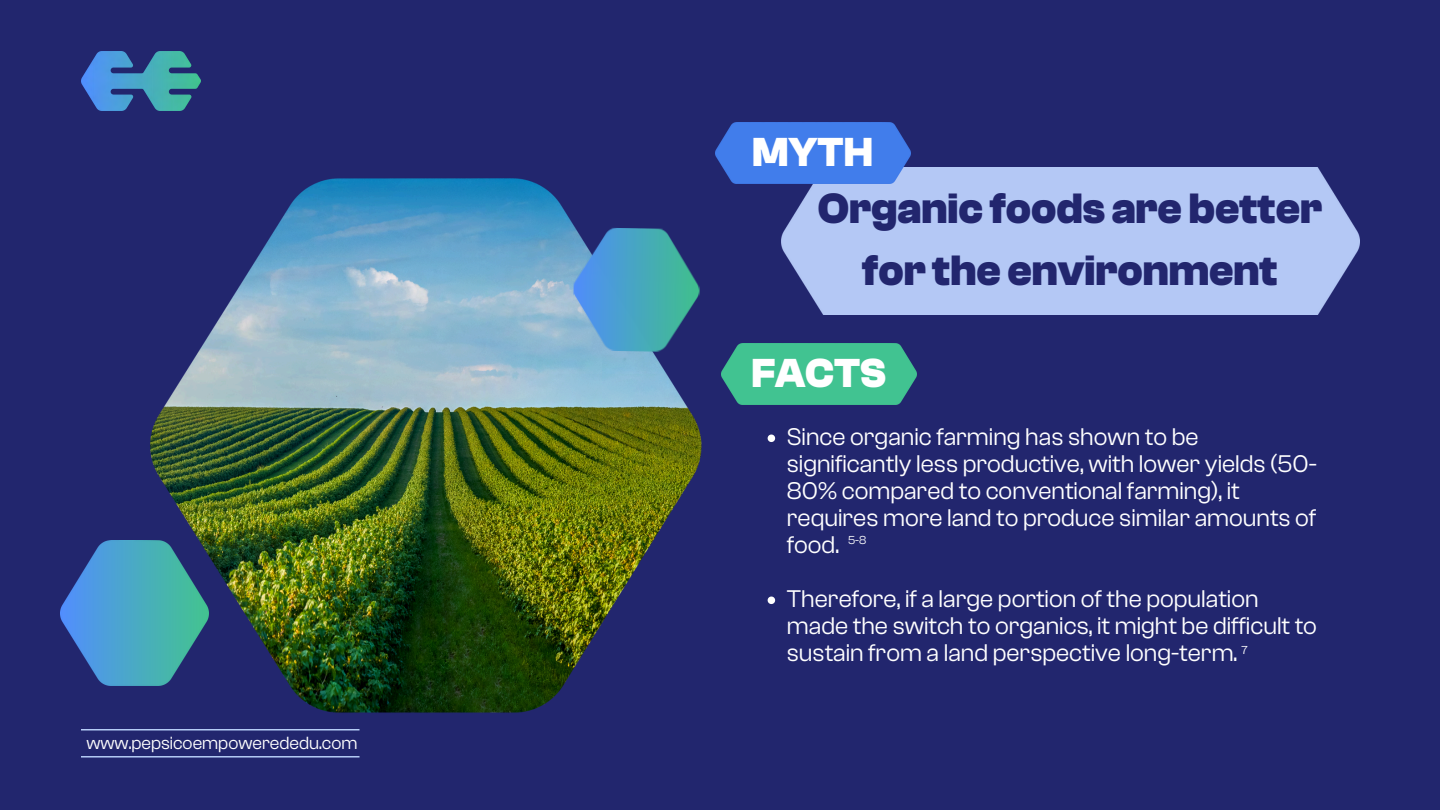
<style>
.page{position:relative;width:1440px;height:810px;background:#22266e}
.page>*{position:absolute;margin:0;border:0;box-sizing:border-box;transform-origin:0 0}
.t1{font:700 44px/61.5px "Clash Grotesk";color:#22266e;text-align:center}
.t2{font:700 42px "Clash Grotesk";color:#fff}
.t3{font:25px/27px "Clash Grotesk";color:#fff}
.t4{font:18.3px "Clash Grotesk";color:#fff}
.t5{font:12px "Clash Grotesk";color:#fff}
</style>
<div class="page">
<img style="left:136px;top:178px;width:586px;height:553px">
<img style="left:573px;top:227px;width:128px;height:125px">
<img style="left:60px;top:541px;width:148px;height:144px">
<div style="left:781px;top:167px;width:578px;height:147px;background:#b4c8f5"></div>
<img style="left:715px;top:122px;width:195px;height:61px">
<svg style="left:768px;top:435px;width:7px;height:7px"></svg>
<svg style="left:768px;top:597px;width:7px;height:7px"></svg>
<img style="left:722px;top:344px;width:195px;height:60px">
<hr style="left:81px;top:756px;width:279px;height:2px;background:#b5ccf6">
<hr style="left:81px;top:729px;width:279px;height:1px;background:#b5ccf6">
<img style="left:81px;top:52px;width:119px;height:59px">
<p class="t4" style="left:86px;top:733px;width:273px">www.pepsicoempowerededu.com</p>
<p class="t2" style="left:752px;top:129px;width:122px">MYTH</p>
<p class="t1" style="left:818px;top:178px;width:506px">Organic foods are better for the environment</p>
<p class="t2" style="left:751px;top:350px;width:136px">FACTS</p>
<h1 class="t3" style="left:787px;top:424px;width:532px">Since organic farming has shown to be significantly less productive, with lower yields (50- 80% compared to conventional farming), it requires more land to produce similar amounts of food.</h1>
<p class="t3" style="left:787px;top:586px;width:532px">Therefore, if a large portion of the population made the switch to organics, it might be difficult to sustain from a land perspective long-term.</p>
<h2 class="t5" style="left:848px;top:534px;width:20px">5-8</h2>
<p class="t5" style="left:1242px;top:643px;width:8px">7</p>
</div>
